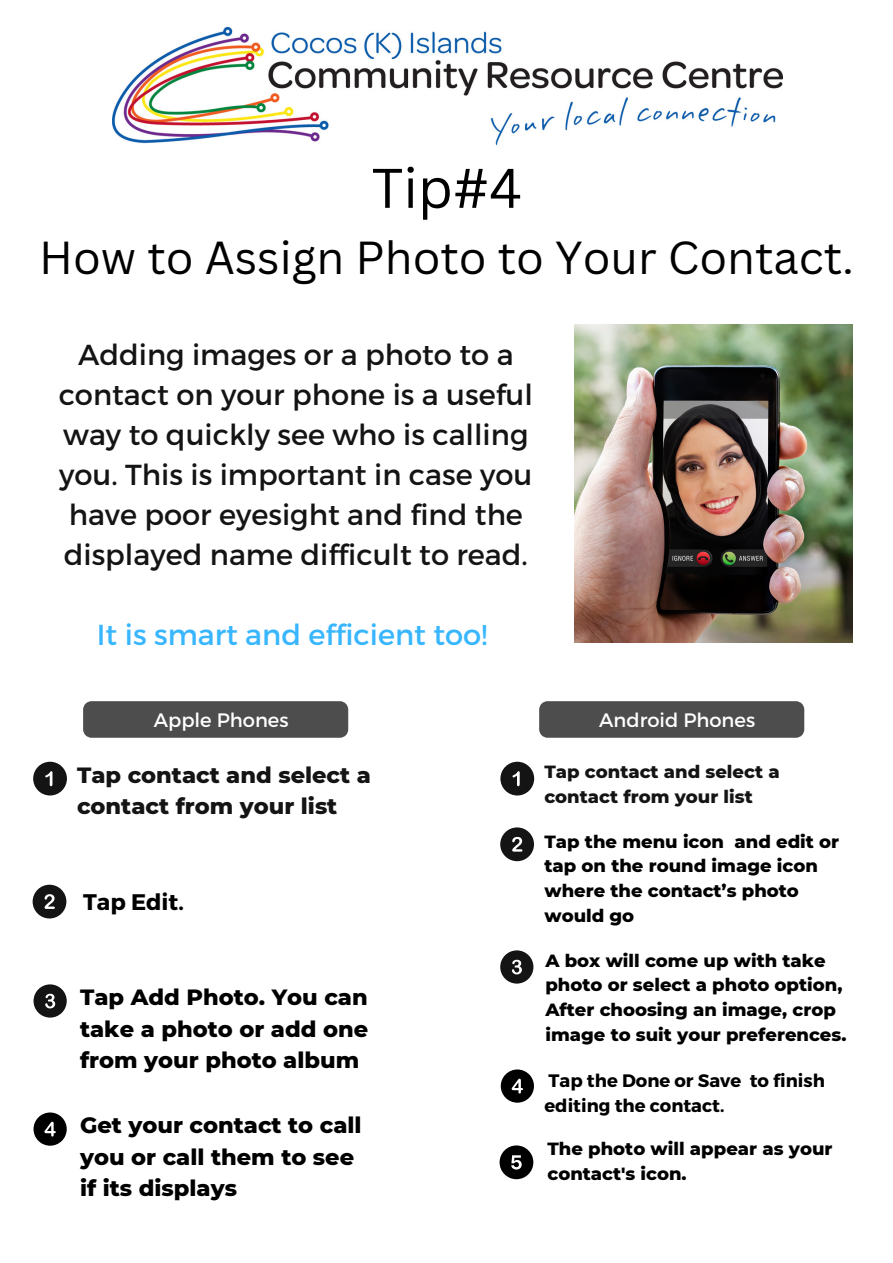
<style>
.page{position:relative;width:893px;height:1263px;background:#fff}
.page>*{position:absolute;margin:0;border:0;box-sizing:border-box;transform-origin:0 0}
.t1{font:54.53px "Canva Sans";color:#000}
.t2{font:45px "Canva Sans";color:#000}
.t3{font:28.88px/40px "Montserrat";color:#141414;text-align:center}
.t4{font:28.88px "Montserrat";color:#38b6ff}
.t5{font:800 22.5px/31.5px "Montserrat";color:#000;text-align:justify}
.t6{font:800 22.5px/31px "Montserrat";color:#141414}
.t7{font:700 22.5px "Montserrat";color:#000}
.t8{font:19.42px "Montserrat";color:#fff}
.t9{font:800 18px/24.8px "Montserrat";color:#000}
.t10{font:700 18px/24.8px "Montserrat";color:#000}
.t11{font:800 18px/24.8px "Montserrat";color:#141414}
</style>
<div class="page">
<div style="left:83px;top:701px;width:265px;height:37px;background:#4e4d4d"></div>
<div style="left:500px;top:762px;width:34px;height:33px;background:#141414;border-radius:50%"></div>
<svg style="left:512px;top:771px;width:8px;height:15px"></svg>
<div style="left:500px;top:827px;width:34px;height:34px;background:#141414;border-radius:50%"></div>
<svg style="left:512px;top:837px;width:10px;height:15px"></svg>
<div style="left:500px;top:950px;width:33px;height:33px;background:#141414;border-radius:50%"></div>
<svg style="left:512px;top:960px;width:10px;height:14px"></svg>
<img style="left:112px;top:28px;width:670px;height:117px">
<div style="left:539px;top:701px;width:265px;height:37px;background:#4e4d4d"></div>
<div style="left:33px;top:762px;width:34px;height:33px;background:#141414;border-radius:50%"></div>
<svg style="left:45px;top:771px;width:7px;height:15px"></svg>
<div style="left:33px;top:885px;width:33px;height:33px;background:#141414;border-radius:50%"></div>
<svg style="left:45px;top:894px;width:10px;height:15px"></svg>
<img style="left:575px;top:324px;width:277px;height:319px">
<div style="left:34px;top:984px;width:33px;height:33px;background:#141414;border-radius:50%"></div>
<svg style="left:45px;top:994px;width:10px;height:14px"></svg>
<div style="left:34px;top:1112px;width:33px;height:34px;background:#000;border-radius:50%"></div>
<svg style="left:44px;top:1122px;width:12px;height:14px"></svg>
<div style="left:501px;top:1069px;width:33px;height:34px;background:#000;border-radius:50%"></div>
<svg style="left:511px;top:1079px;width:12px;height:14px"></svg>
<svg style="left:499px;top:1145px;width:34px;height:34px"></svg>
<h1 class="t1" style="left:371px;top:150px;width:152px">Tip#4</h1>
<h2 class="t2" style="left:39px;top:226px;width:816px">How to Assign Photo to Your Contact.</h2>
<h3 class="t3" style="left:59px;top:334px;width:476px">Adding images or a photo to a contact on your phone is a useful way to quickly see who is calling you. This is important in case you have poor eyesight and find the displayed name difficult to read.</h3>
<h3 class="t4" style="left:97px;top:616px;width:392px">It is smart and efficient too!</h3>
<p class="t8" style="left:154px;top:707px;width:136px">Apple Phones</p>
<p class="t8" style="left:599px;top:707px;width:157px">Android Phones</p>
<p class="t6" style="left:77px;top:759px;width:295px">Tap contact and select a contact from your list</p>
<p class="t11" style="left:544px;top:759px;width:237px">Tap contact and select a contact from your list</p>
<p class="t7" style="left:83px;top:888px;width:102px">Tap Edit.</p>
<p class="t5" style="left:80px;top:981px;width:289px">Tap Add Photo. You can take a photo or add one from your photo album</p>
<p class="t5" style="left:80px;top:1109px;width:283px;text-align:left">Get your contact to call you or call them to see if its displays</p>
<p class="t9" style="left:544px;top:829px;width:296px">Tap the menu icon and edit or tap on the round image icon where the contact’s photo would go</p>
<p class="t9" style="left:545px;top:948px;width:302px">A box will come up with take photo or select a photo option,<br>After choosing an image, crop image to suit your preferences.</p>
<p class="t10" style="left:544px;top:1067px;width:282px">Tap the Done or Save to finish editing the contact.</p>
<p class="t9" style="left:547px;top:1136px;width:286px">The photo will appear as your contact's icon.</p>
</div>
